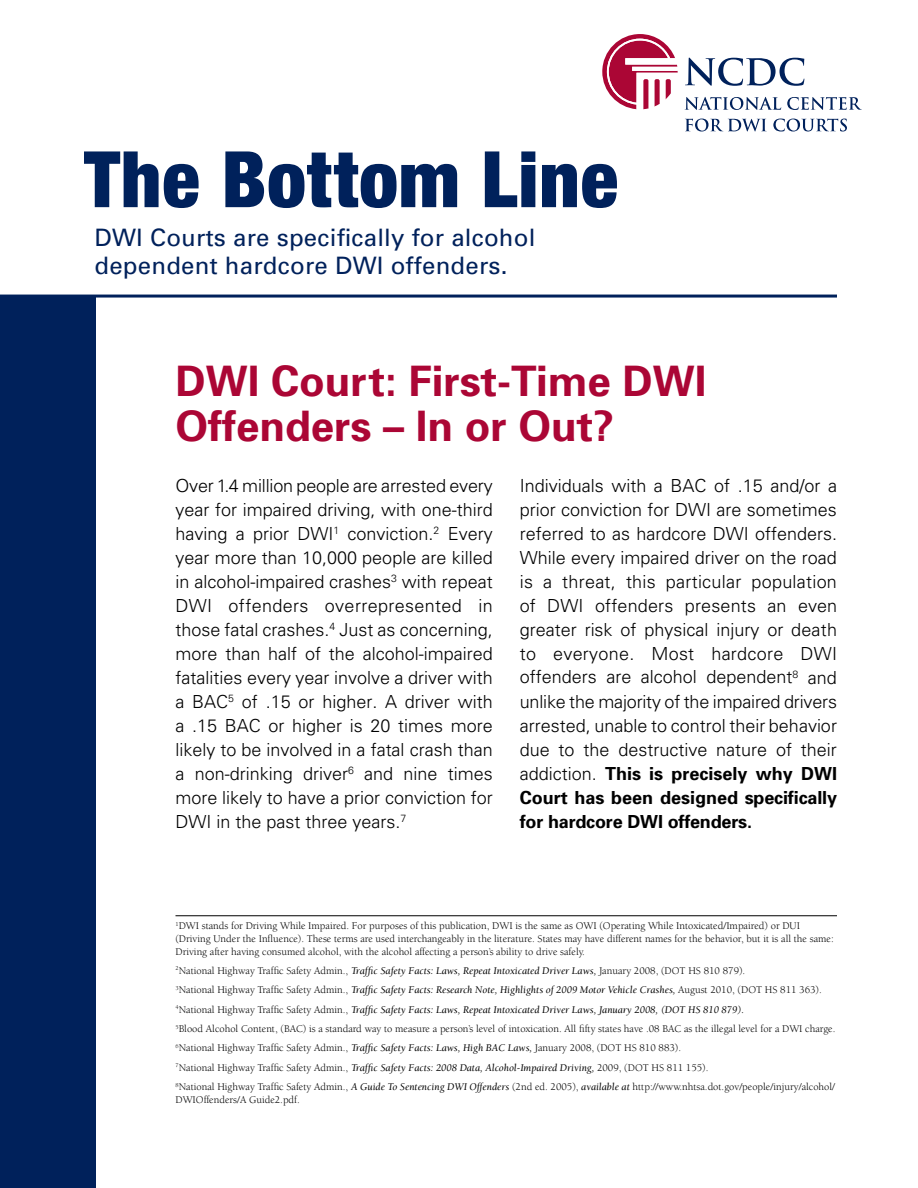
<style>
.page{position:relative;width:918px;height:1188px;background:#fff}
.page>*{position:absolute;margin:0;border:0;box-sizing:border-box;transform-origin:0 0}
.t1{font:900 condensed 78px "Helvetica Neue";letter-spacing:.01em;color:#00215b}
.t2{font:700 42px/45px "Univers";color:#ab0635}
.t3{font:24px/28.5px "Univers";letter-spacing:.01em;color:#00215b}
.t4{font:300 18px/24px "Univers";color:#000;text-align:justify}
.t5{font:10.5px/19.4px "Berkeley";color:#000}
.s1{font-weight:700}
.s2{font-style:italic}
</style>
<div class="page">
<hr style="left:176px;top:916px;width:661px;height:1px;background:#000">
<div style="left:0;top:297px;width:96px;height:891px;background:#00215b"></div>
<hr style="left:0;top:295px;width:837px;height:3px;background:#00215b">
<svg style="left:602px;top:34px;width:76px;height:75px"></svg>
<svg style="left:685px;top:58px;width:119px;height:28px"></svg>
<svg style="left:685px;top:97px;width:96px;height:13px"></svg>
<svg style="left:787px;top:97px;width:75px;height:13px"></svg>
<svg style="left:685px;top:119px;width:81px;height:12px"></svg>
<svg style="left:773px;top:119px;width:74px;height:12px"></svg>
<h1 class="t1" style="left:84px;top:131px;width:536px">The Bottom Line</h1>
<h3 class="t3" style="left:94px;top:222px;width:442px">DWI Courts are specifically for alcohol dependent hardcore DWI offenders.</h3>
<h2 class="t2" style="left:176px;top:357px;width:533px">DWI Court: First-Time DWI<br>Offenders – In or Out?</h2>
<p class="t4" style="left:175px;top:473px;width:319px">Over 1.4 million people are arrested every year for impaired driving, with one-third having a prior DWI<sup>1</sup> conviction.<sup>2</sup> Every year more than 10,000 people are killed in alcohol-impaired crashes<sup>3</sup> with repeat DWI offenders overrepresented in those fatal crashes.<sup>4</sup> Just as concerning, more than half of the alcohol-impaired fatalities every year involve a driver with a BAC<sup>5</sup> of .15 or higher. A driver with a .15 BAC or higher is 20 times more likely to be involved in a fatal crash than a non-drinking driver<sup>6</sup> and nine times more likely to have a prior conviction for DWI in the past three years.<sup>7</sup></p>
<p class="t4" style="left:520px;top:473px;width:319px">Individuals with a BAC of .15 and/or a prior conviction for DWI are sometimes referred to as hardcore DWI offenders.<br>While every impaired driver on the road is a threat, this particular population of DWI offenders presents an even greater risk of physical injury or death to everyone. Most hardcore DWI offenders are alcohol dependent<sup>8</sup> and unlike the majority of the impaired drivers arrested, unable to control their behavior due to the destructive nature of their addiction. <span class="s1">This is precisely why DWI Court has been designed specifically for hardcore DWI offenders.</span></p>
<p class="t5" style="left:175px;top:920px;width:660px;line-height:12.6px"><sup>1</sup>DWI stands for Driving While Impaired. For purposes of this publication, DWI is the same as OWI (Operating While Intoxicated/Impaired) or DUI (Driving Under the Influence). These terms are used interchangeably in the literature. States may have different names for the behavior, but it is all the same:<br>Driving after having consumed alcohol, with the alcohol affecting a person’s ability to drive safely.</p>
<p class="t5" style="left:176px;top:961px;width:661px"><sup>2</sup>National Highway Traffic Safety Admin., <span class="s2">Traffic Safety Facts: Laws, Repeat Intoxicated Driver Laws,</span> January 2008, (DOT HS 810 879).<br><sup>3</sup>National Highway Traffic Safety Admin., <span class="s2">Traffic Safety Facts: Research Note, Highlights of 2009 Motor Vehicle Crashes,</span> August 2010, (DOT HS 811 363).<br><sup>4</sup>National Highway Traffic Safety Admin., <span class="s2">Traffic Safety Facts: Laws, Repeat Intoxicated Driver Laws, January 2008, (DOT HS 810 879).<br></span><sup>5</sup>Blood Alcohol Content, (BAC) is a standard way to measure a person’s level of intoxication. All fifty states have .08 BAC as the illegal level for a DWI charge.<br><sup>6</sup>National Highway Traffic Safety Admin., <span class="s2">Traffic Safety Facts: Laws, High BAC Laws,</span> January 2008, (DOT HS 810 883).<br><sup>7</sup>National Highway Traffic Safety Admin., <span class="s2">Traffic Safety Facts: 2008 Data, Alcohol-Impaired Driving,</span> 2009, (DOT HS 811 155).<br><sup>8</sup>National Highway Traffic Safety Admin., <span class="s2">A Guide To Sentencing DWI Offenders</span> (2nd ed. 2005), <span class="s2">available at</span> http://www.nhtsa.dot.gov/people/injury/alcohol/</p>
<p class="t5" style="left:175px;top:1090px;width:126px">DWIOffenders/A Guide2.pdf.</p>
</div>
